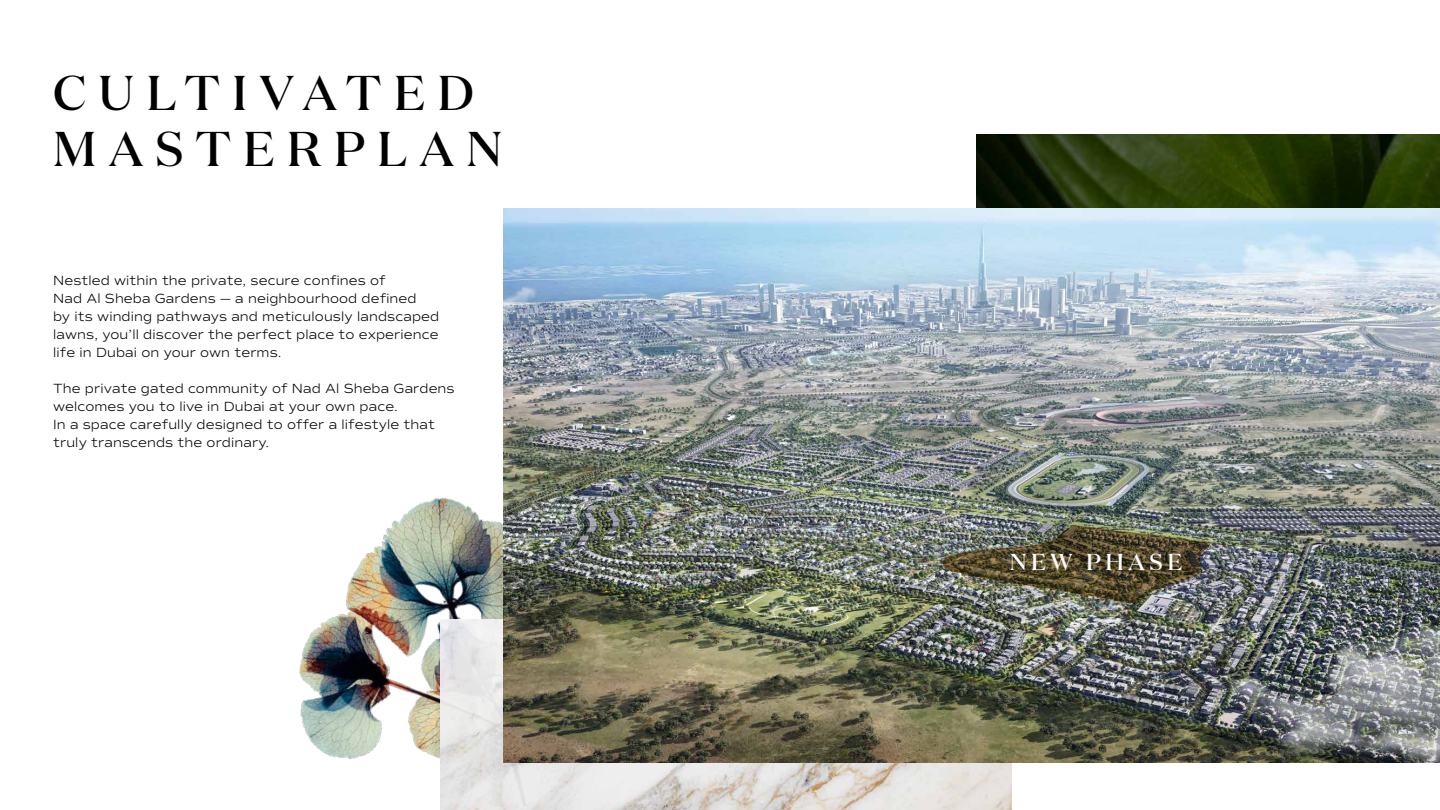
<style>
.page{position:relative;width:1440px;height:810px;background:#fff}
.page>*{position:absolute;margin:0;border:0;box-sizing:border-box;transform-origin:0 0}
.t1{font:500 48.75px/56.2px "Domaine Display";letter-spacing:.25em;color:#000101}
.t2{font:500 23.02px "Domaine Display";letter-spacing:.2em;color:#fff}
.t3{font:300 13.5px/18px "Commuters Sans";letter-spacing:.01em;color:#000}
</style>
<div class="page">
<img style="left:299px;top:498px;width:204px;height:261px">
<img style="left:440px;top:619px;width:572px;height:191px">
<img style="left:977px;top:134px;width:463px;height:74px">
<img style="left:503px;top:208px;width:937px;height:554px">
<img style="left:941px;top:525px;width:270px;height:80px">
<h1 class="t1" style="left:53px;top:64px;width:450px">CULTIVATED<br>MASTERPLAN</h1>
<p class="t3" style="left:53px;top:271px;width:388px">Nestled within the private, secure confines of<br>Nad Al Sheba Gardens — a neighbourhood defined<br>by its winding pathways and meticulously landscaped lawns, you’ll discover the perfect place to experience life in Dubai on your own terms.</p>
<p class="t3" style="left:53px;top:379px;width:403px">The private gated community of Nad Al Sheba Gardens welcomes you to live in Dubai at your own pace.<br>In a space carefully designed to offer a lifestyle that truly transcends the ordinary.</p>
<h2 class="t2" style="left:1010px;top:548px;width:174px">NEW PHASE</h2>
</div>
